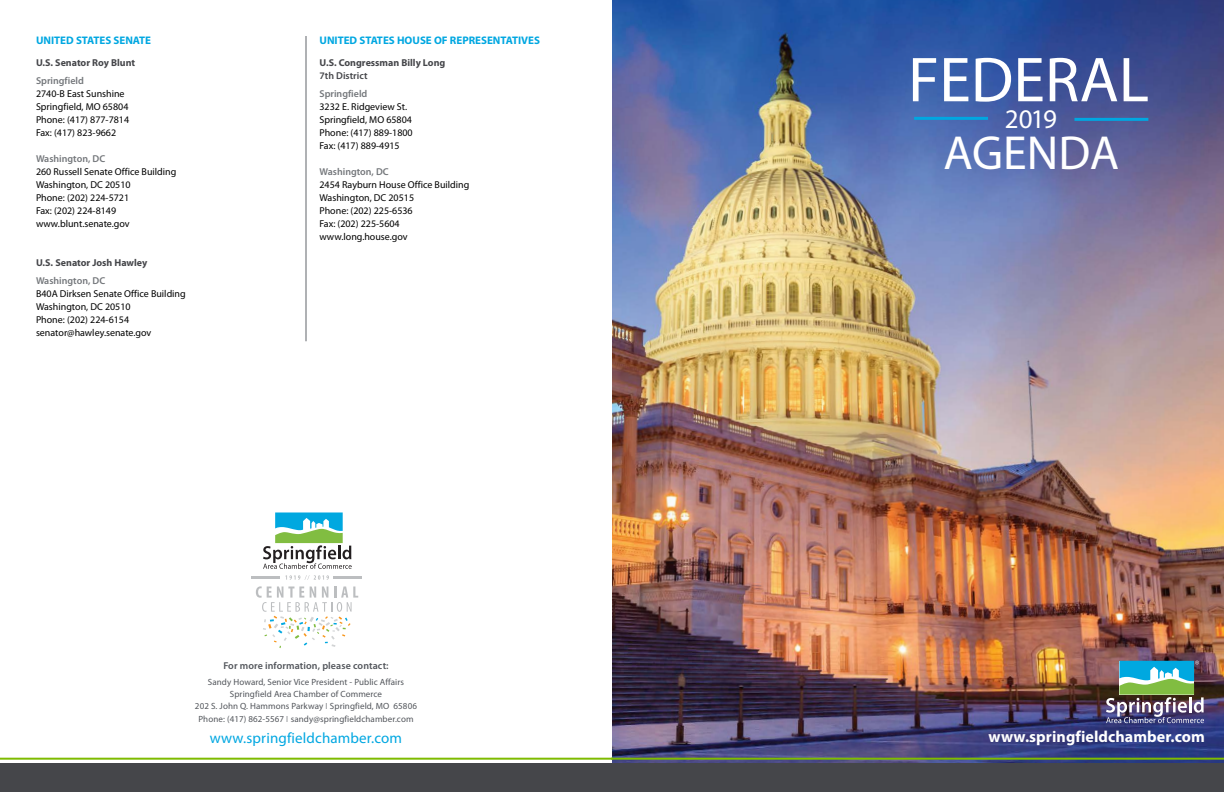
<style>
.page{position:relative;width:1224px;height:792px;background:#fff}
.page>*{position:absolute;margin:0;border:0;box-sizing:border-box;transform-origin:0 0}
.t1{font:64px "Myriad Pro";color:#fff}
.t2{font:48px "Myriad Pro";color:#fff}
.t3{font:27px "Myriad Pro";color:#fff}
.t4{font:700 16px "Myriad Pro";letter-spacing:.005em;color:#fff}
.t5{font:15px "Myriad Pro";letter-spacing:.01em;color:#00a7e1}
.t6{font:700 11px "Myriad Pro";color:#00a7e1}
.t7{font:10px/13px "Myriad Pro";color:#000}
.t8{font:700 10px "Myriad Pro";color:#45464a}
.t9{font:600 10px "Myriad Pro";color:#74777b}
.t10{font:600 10px "Myriad Pro";letter-spacing:.01em;color:#52555b}
.t11{font:600 10px "Myriad Pro";color:#45464a}
.t12{font:9px/12px "Myriad Pro";letter-spacing:.01em;color:#52555b;text-align:center}
.s1{font-family:"Proxima Nova";font-weight:300}
</style>
<div class="page">
<img style="left:612px;top:0;width:612px;height:763px">
<svg style="left:256px;top:586px;width:102px;height:62px"></svg>
<svg style="left:285px;top:575px;width:44px;height:5px"></svg>
<hr style="left:252px;top:577px;width:28px;height:2px;background:#bcbec0">
<hr style="left:334px;top:577px;width:28px;height:2px;background:#bcbec0">
<svg style="left:263px;top:512px;width:89px;height:57px"></svg>
<img style="left:1106px;top:661px;width:98px;height:62px">
<hr style="left:914px;top:117px;width:74px;height:3px;background:#00a7e1">
<hr style="left:1074px;top:118px;width:74px;height:3px;background:#00a7e1">
<hr style="left:306px;top:36px;width:1px;height:305px;background:#61646a">
<div style="left:0;top:763px;width:622px;height:29px;background:#45464a"></div>
<hr style="left:0;top:758px;width:613px;height:2px;background:#7ebb00">
<div style="left:607px;top:763px;width:617px;height:29px;background:#45464a"></div>
<hr style="left:611px;top:758px;width:613px;height:2px;background:#7ebb00">
<p class="t6" style="left:36px;top:33px;width:117px">UNITED STATES SENATE</p>
<p class="t8" style="left:36px;top:56px;width:101px">U.S. Senator Roy Blunt</p>
<p class="t9" style="left:36px;top:75px;width:49px">Springfield</p>
<p class="t7" style="left:36px;top:87px;width:95px">2740-B East Sunshine<br>Springfield, MO 65804<br>Phone: (417) 877-7814<br>Fax: (417) 823-9662</p>
<p class="t9" style="left:36px;top:153px;width:71px">Washington, DC</p>
<p class="t7" style="left:36px;top:165px;width:142px">260 Russell Senate Office Building<br>Washington, DC 20510<br>Phone: (202) 224-5721<br>Fax: (202) 224-8149 www.blunt.senate.gov</p>
<p class="t8" style="left:36px;top:256px;width:113px">U.S. Senator Josh Hawley</p>
<p class="t9" style="left:36px;top:275px;width:71px">Washington, DC</p>
<p class="t7" style="left:36px;top:287px;width:151px">B40A Dirksen Senate Office Building<br>Washington, DC 20510<br>Phone: (202) 224-6154 senator@hawley.senate.gov</p>
<p class="t6" style="left:320px;top:33px;width:222px">UNITED STATES HOUSE OF REPRESENTATIVES</p>
<p class="t8" style="left:320px;top:56px;width:127px">U.S. Congressman Billy Long</p>
<p class="t11" style="left:320px;top:70px;width:50px">7th District</p>
<p class="t9" style="left:320px;top:88px;width:49px">Springfield</p>
<p class="t7" style="left:320px;top:100px;width:95px">3232 E. Ridgeview St.<br>Springfield, MO 65804<br>Phone: (417) 889-1800<br>Fax: (417) 889-4915</p>
<p class="t9" style="left:320px;top:166px;width:71px">Washington, DC</p>
<p class="t7" style="left:320px;top:178px;width:151px">2454 Rayburn House Office Building<br>Washington, DC 20515<br>Phone: (202) 225-6536<br>Fax: (202) 225-5604 www.long.house.gov</p>
<p class="t10" style="left:223px;top:659px;width:167px">For more information, please contact:</p>
<p class="t12" style="left:195px;top:676px;width:224px">Sandy Howard, Senior Vice President - Public Affairs<br>Springfield Area Chamber of Commerce<br>202 S. John Q. Hammons Parkway <span class="s1">I</span> Springfield, MO 65806</p>
<p class="t12" style="left:198px;top:713px;width:217px">Phone: (417) 862-5567 <span class="s1">I</span> sandy@springfieldchamber.com</p>
<h3 class="t5" style="left:210px;top:729px;width:194px">www.springfieldchamber.com</h3>
<h1 class="t1" style="left:908px;top:40px;width:242px">FEDERAL</h1>
<h2 class="t2" style="left:944px;top:124px;width:177px">AGENDA</h2>
<h3 class="t3" style="left:1005px;top:102px;width:54px">2019</h3>
<h3 class="t4" style="left:989px;top:726px;width:218px">www.springfieldchamber.com</h3>
</div>
